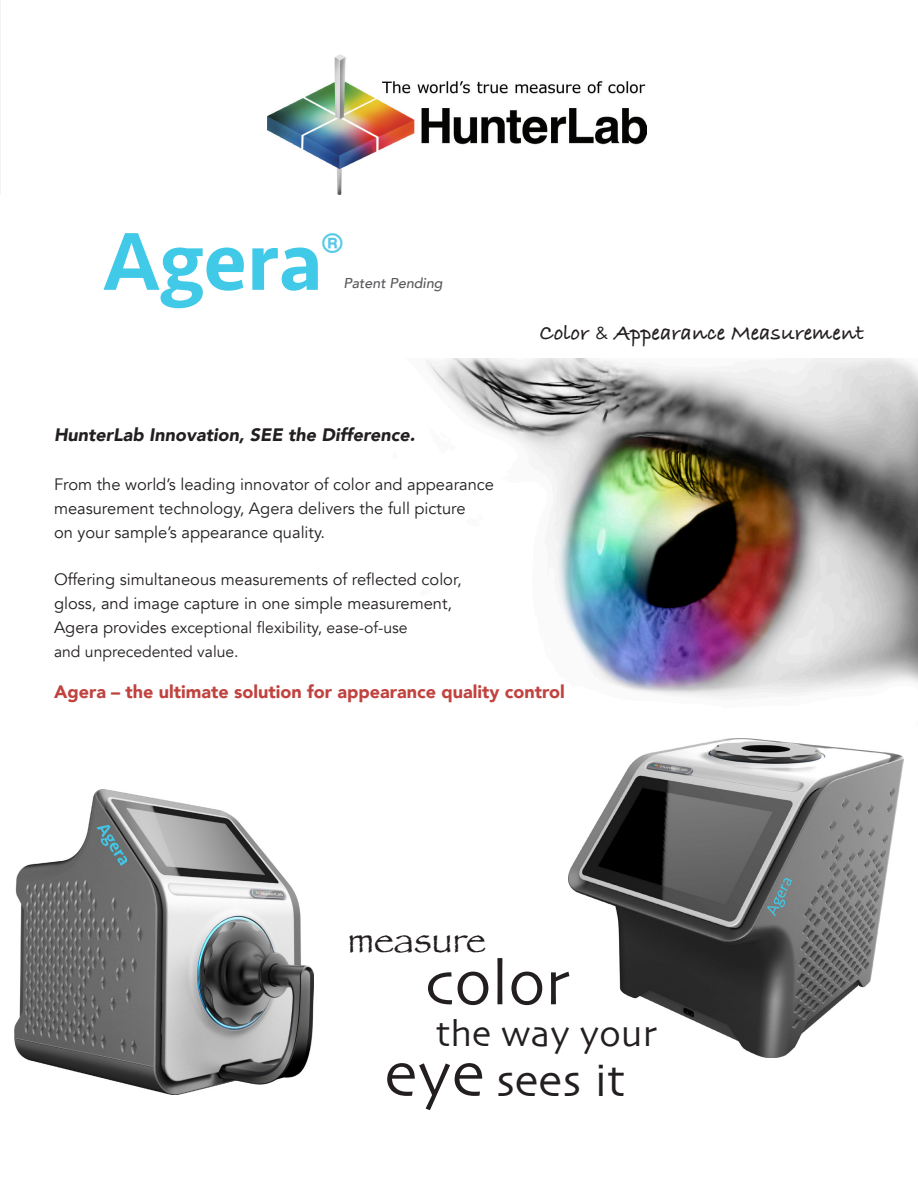
<style>
.page{position:relative;width:918px;height:1188px;background:#fff}
.page>*{position:absolute;margin:0;border:0;box-sizing:border-box;transform-origin:0 0}
.t1{font:64.5px "Skia";color:#231f20}
.t2{font:46.5px "Skia";color:#231f20}
.t3{font:37.5px "Skia";color:#231f20}
.t4{font:37.5px "Papyrus";color:#231f20}
.t5{font:700 27px "Century Gothic";color:#57c9e7}
.t6{font:700 22.5px "Bradley Hand ITCTT";color:#231f20}
.Bullet_Intro{font:900 18px "Avenir";color:#c0433f}
.Main_Paragraph_Style{font:italic 900 18px "Avenir";color:#231f20}
.Main_Paragraph_Style-2{font:16.5px/24px "Avenir";color:#231f20}
.Main_Paragraph_Style-3{font:15.75px "Avenir";color:#231f20}
.t7{font:italic 500 14.25px "Avenir";color:#57585a}
.s1{font-size:16.5px}
.s2{font-family:"Century Gothic";font-weight:400;font-size:18px}
.s3{font-size:64.5px}
</style>
<div class="page">
<img style="left:427px;top:358px;width:491px;height:339px">
<img style="left:268px;top:55px;width:379px;height:140px">
<img style="left:14px;top:790px;width:300px;height:304px">
<img style="left:568px;top:739px;width:336px;height:318px">
<svg style="left:103px;top:233px;width:141px;height:75px"></svg>
<svg style="left:252px;top:248px;width:66px;height:43px"></svg>
<p class="t5" style="left:323px;top:227px;width:21px">®</p>
<p class="t7" style="left:343px;top:274px;width:101px">Patent Pending</p>
<p class="Main_Paragraph_Style" style="left:54px;top:420px;width:363px">HunterLab Innovation, SEE the Difference.</p>
<p class="Main_Paragraph_Style-2" style="left:54px;top:473px;width:442px">From the world’s leading innovator of color and appearance measurement technology, Agera delivers the full picture</p>
<p class="Main_Paragraph_Style-2" style="left:54px;top:521px;width:273px">on your sample’s appearance quality.</p>
<p class="Main_Paragraph_Style-2" style="left:54px;top:567px;width:409px">Offering simultaneous measurements of reflected color, gloss, and image capture in one simple measurement,</p>
<p class="Main_Paragraph_Style-3" style="left:54px;top:618px;width:355px"><span class="s1">Agera provides</span> exceptional flexibility, ease-of-use</p>
<p class="Main_Paragraph_Style-3" style="left:54px;top:642px;width:186px">and unprecedented value.</p>
<p class="t6" style="left:540px;top:315px;width:326px">Color <span class="s2">&amp;</span> Appearance Measurement</p>
<p class="Bullet_Intro" style="left:54px;top:677px;width:512px">Agera – the ultimate solution for appearance quality control</p>
<p class="t4" style="left:348px;top:917px;width:140px">measure</p>
<p class="t1" style="left:425px;top:945px;width:146px">color</p>
<p class="t3" style="left:436px;top:1012px;width:223px">the way your</p>
<p class="t2" style="left:384px;top:1053px;width:242px"><span class="s3">eye</span> sees it</p>
</div>
